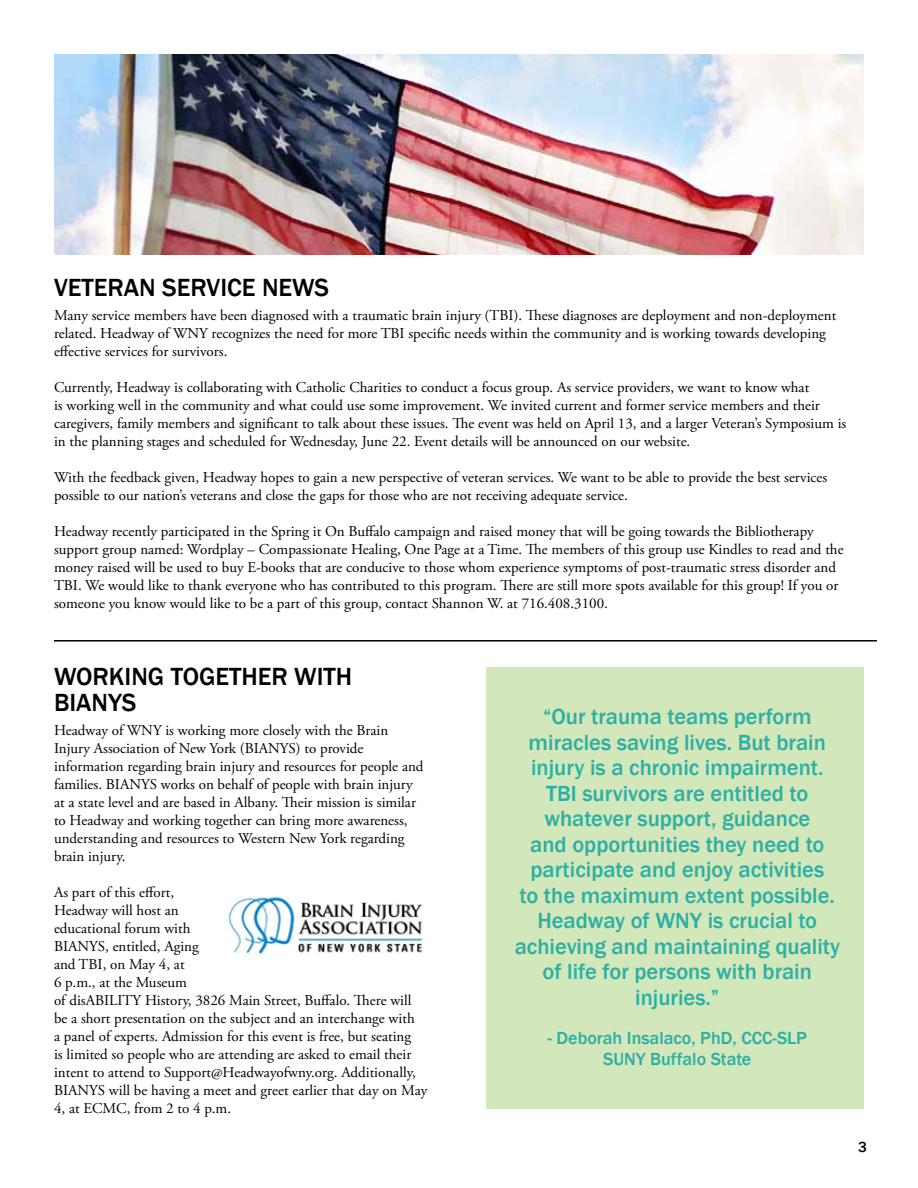
<style>
.page{position:relative;width:918px;height:1188px;background:#fff}
.page>*{position:absolute;margin:0;border:0;box-sizing:border-box;transform-origin:0 0}
.t1{font:500 25.5px/25.5px "Franklin Gothic";color:#000}
.t2{font:500 22.5px/25.5px "Franklin Gothic";color:#2cafa4;text-align:center}
.t3{font:500 18px/21px "Franklin Gothic";color:#2cafa4}
.t4{font:15px/18px "Adobe Garamond Pro";color:#000}
.t5{font:500 15px "Franklin Gothic";color:#000}
</style>
<div class="page">
<hr style="left:54px;top:640px;width:823px;height:2px;background:#000">
<img style="left:54px;top:54px;width:810px;height:201px">
<div style="left:486px;top:668px;width:378px;height:441px;background:#d2e7ba"></div>
<img style="left:228px;top:897px;width:195px;height:57px">
<h1 class="t1" style="left:54px;top:276px;width:277px">Veteran Service News</h1>
<p class="t4" style="left:54px;top:307px;width:784px">Many service members have been diagnosed with a traumatic brain injury (TBI). These diagnoses are deployment and non-deployment related. Headway of WNY recognizes the need for more TBI specific needs within the community and is working towards developing effective services for survivors.</p>
<p class="t4" style="left:54px;top:379px;width:794px">Currently, Headway is collaborating with Catholic Charities to conduct a focus group. As service providers, we want to know what<br>is working well in the community and what could use some improvement. We invited current and former service members and their caregivers, family members and significant to talk about these issues. The event was held on April 13, and a larger Veteran’s Symposium is in the planning stages and scheduled for Wednesday, June 22. Event details will be announced on our website.</p>
<p class="t4" style="left:54px;top:469px;width:775px">With the feedback given, Headway hopes to gain a new perspective of veteran services. We want to be able to provide the best services possible to our nation’s veterans and close the gaps for those who are not receiving adequate service.</p>
<p class="t4" style="left:54px;top:523px;width:791px">Headway recently participated in the Spring it On Buffalo campaign and raised money that will be going towards the Bibliotherapy support group named: Wordplay – Compassionate Healing, One Page at a Time. The members of this group use Kindles to read and the money raised will be used to buy E-books that are conducive to those whom experience symptoms of post-traumatic stress disorder and TBI. We would like to thank everyone who has contributed to this program. There are still more spots available for this group! If you or someone you know would like to be a part of this group, contact Shannon W. at 716.408.3100.</p>
<h1 class="t1" style="left:54px;top:665px;width:300px">Working Together with<br>BIANYS</h1>
<p class="t4" style="left:54px;top:722px;width:371px">Headway of WNY is working more closely with the Brain Injury Association of New York (BIANYS) to provide information regarding brain injury and resources for people and families. BIANYS works on behalf of people with brain injury at a state level and are based in Albany. Their mission is similar to Headway and working together can bring more awareness, understanding and resources to Western New York regarding brain injury.</p>
<p class="t4" style="left:54px;top:884px;width:375px">As part of this effort,<br>Headway will host an<br>educational forum with<br>BIANYS, entitled, Aging<br>and TBI, on May 4, at<br>6 p.m., at the Museum<br>of disABILITY History, 3826 Main Street, Buffalo. There will be a short presentation on the subject and an interchange with<br>a panel of experts. Admission for this event is free, but seating<br>is limited so people who are attending are asked to email their intent to attend to Support@Headwayofwny.org. Additionally, BIANYS will be having a meet and greet earlier that day on May 4, at ECMC, from 2 to 4 p.m.</p>
<p class="t2" style="left:515px;top:704px;width:327px">“Our trauma teams perform miracles saving lives. But brain injury is a chronic impairment.<br>TBI survivors are entitled to whatever support, guidance<br>and opportunities they need to participate and enjoy activities<br>to the maximum extent possible.<br>Headway of WNY is crucial to achieving and maintaining quality of life for persons with brain injuries.”</p>
<p class="t3" style="left:603px;top:1027px;width:185px;text-indent:-56px">- Deborah Insalaco, PhD, CCC-SLP<br>SUNY Buffalo State</p>
<p class="t5" style="left:858px;top:1138px;width:10px">3</p>
</div>
